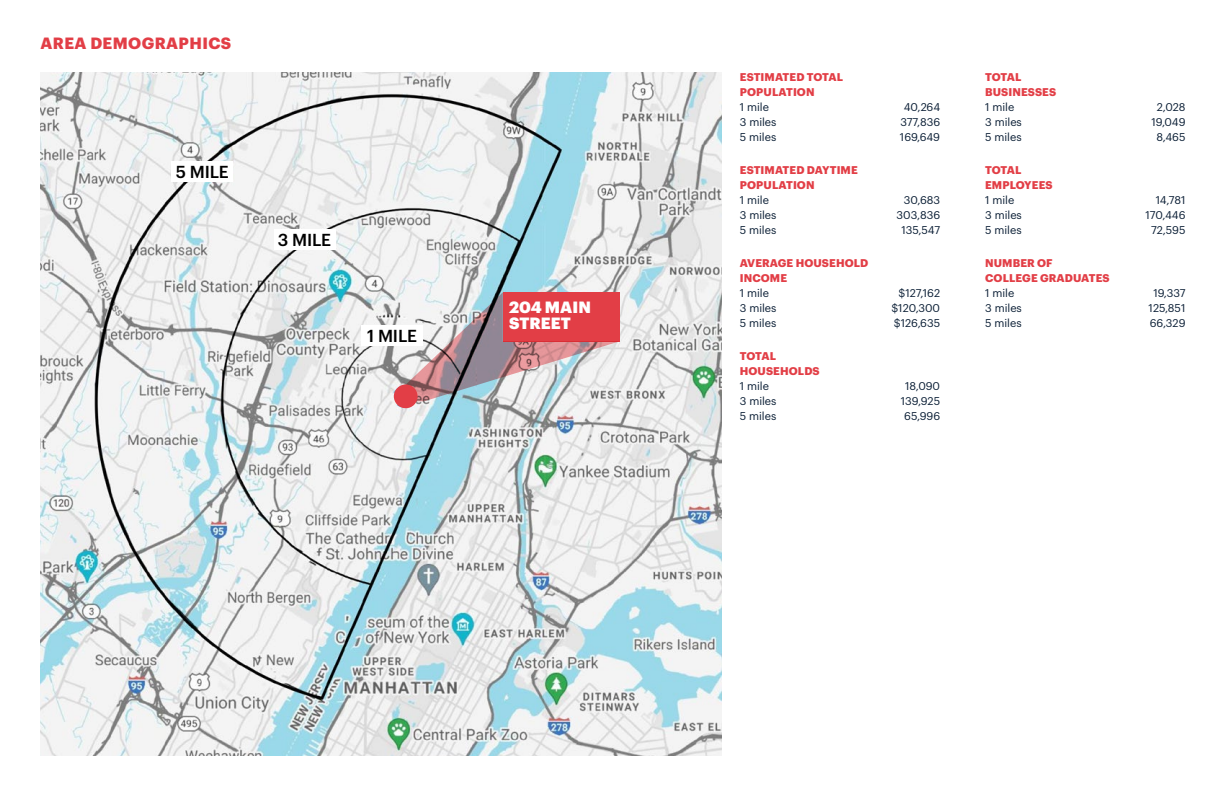
<style>
.page{position:relative;width:1224px;height:792px;background:#fff}
.page>*{position:absolute;margin:0;border:0;box-sizing:border-box;transform-origin:0 0}
.t1{font:500 17px "Graphik";letter-spacing:-.01em;color:#000}
.t2{font:700 16px "Graphik";letter-spacing:.025em;color:#e23e46}
.t3{font:900 16px/16px "Graphik";letter-spacing:.005em;color:#fff}
.t4{font:11px "Graphik";color:#091d34}
.t5{font:700 11px/15px "Graphik";letter-spacing:.01em;color:#e23e46}
</style>
<div class="page">
<img style="left:40px;top:72px;width:682px;height:684px">
<svg style="left:398px;top:292px;width:222px;height:109px"></svg>
<div style="left:394px;top:384px;width:24px;height:24px;background:#e23e46;border-radius:50%"></div>
<div style="left:361px;top:325px;width:62px;height:21px;background:#fff"></div>
<div style="left:274px;top:229px;width:62px;height:20px;background:#fff"></div>
<div style="left:171px;top:161px;width:62px;height:20px;background:#fff"></div>
<h2 class="t2" style="left:41px;top:31px;width:192px">AREA DEMOGRAPHICS</h2>
<h1 class="t1" style="left:176px;top:159px;width:55px">5 MILE</h1>
<h1 class="t1" style="left:278px;top:227px;width:55px">3 MILE</h1>
<h1 class="t1" style="left:367px;top:323px;width:51px">1 MILE</h1>
<h2 class="t3" style="left:509px;top:298px;width:83px">204 MAIN<br>STREET</h2>
<p class="t5" style="left:740px;top:69px;width:105px">ESTIMATED TOTAL<br>POPULATION</p>
<p class="t4" style="left:740px;top:99px;width:31px">1 mile</p>
<p class="t4" style="left:904px;top:99px;width:38px">40,264</p>
<p class="t4" style="left:740px;top:114px;width:38px">3 miles</p>
<p class="t4" style="left:900px;top:114px;width:41px">377,836</p>
<p class="t4" style="left:740px;top:129px;width:38px">5 miles</p>
<p class="t4" style="left:900px;top:129px;width:42px">169,649</p>
<p class="t5" style="left:740px;top:162px;width:120px">ESTIMATED DAYTIME<br>POPULATION</p>
<p class="t4" style="left:740px;top:192px;width:31px">1 mile</p>
<p class="t4" style="left:904px;top:192px;width:38px">30,683</p>
<p class="t4" style="left:740px;top:207px;width:38px">3 miles</p>
<p class="t4" style="left:897px;top:207px;width:45px">303,836</p>
<p class="t4" style="left:740px;top:222px;width:38px">5 miles</p>
<p class="t4" style="left:902px;top:222px;width:40px">135,547</p>
<p class="t5" style="left:740px;top:255px;width:130px">AVERAGE HOUSEHOLD<br>INCOME</p>
<p class="t4" style="left:740px;top:285px;width:31px">1 mile</p>
<p class="t4" style="left:899px;top:285px;width:43px">$127,162</p>
<p class="t4" style="left:740px;top:300px;width:38px">3 miles</p>
<p class="t4" style="left:891px;top:300px;width:50px">$120,300</p>
<p class="t4" style="left:740px;top:315px;width:38px">5 miles</p>
<p class="t4" style="left:894px;top:315px;width:48px">$126,635</p>
<p class="t5" style="left:740px;top:348px;width:81px">TOTAL<br>HOUSEHOLDS</p>
<p class="t4" style="left:740px;top:378px;width:31px">1 mile</p>
<p class="t4" style="left:905px;top:378px;width:37px">18,090</p>
<p class="t4" style="left:740px;top:393px;width:38px">3 miles</p>
<p class="t4" style="left:901px;top:393px;width:41px">139,925</p>
<p class="t4" style="left:740px;top:408px;width:38px">5 miles</p>
<p class="t4" style="left:904px;top:408px;width:37px">65,996</p>
<p class="t5" style="left:985px;top:69px;width:73px">TOTAL<br>BUSINESSES</p>
<p class="t4" style="left:985px;top:99px;width:31px">1 mile</p>
<p class="t4" style="left:1157px;top:99px;width:30px">2,028</p>
<p class="t4" style="left:985px;top:114px;width:38px">3 miles</p>
<p class="t4" style="left:1152px;top:114px;width:35px">19,049</p>
<p class="t4" style="left:985px;top:129px;width:38px">5 miles</p>
<p class="t4" style="left:1156px;top:129px;width:31px">8,465</p>
<p class="t5" style="left:985px;top:162px;width:69px">TOTAL<br>EMPLOYEES</p>
<p class="t4" style="left:985px;top:192px;width:31px">1 mile</p>
<p class="t4" style="left:1156px;top:192px;width:31px">14,781</p>
<p class="t4" style="left:985px;top:207px;width:38px">3 miles</p>
<p class="t4" style="left:1146px;top:207px;width:41px">170,446</p>
<p class="t4" style="left:985px;top:222px;width:38px">5 miles</p>
<p class="t4" style="left:1151px;top:222px;width:36px">72,595</p>
<p class="t5" style="left:985px;top:255px;width:126px">NUMBER OF<br>COLLEGE GRADUATES</p>
<p class="t4" style="left:985px;top:285px;width:31px">1 mile</p>
<p class="t4" style="left:1153px;top:285px;width:34px">19,337</p>
<p class="t4" style="left:985px;top:300px;width:38px">3 miles</p>
<p class="t4" style="left:1149px;top:300px;width:38px">125,851</p>
<p class="t4" style="left:985px;top:315px;width:38px">5 miles</p>
<p class="t4" style="left:1150px;top:315px;width:37px">66,329</p>
</div>
